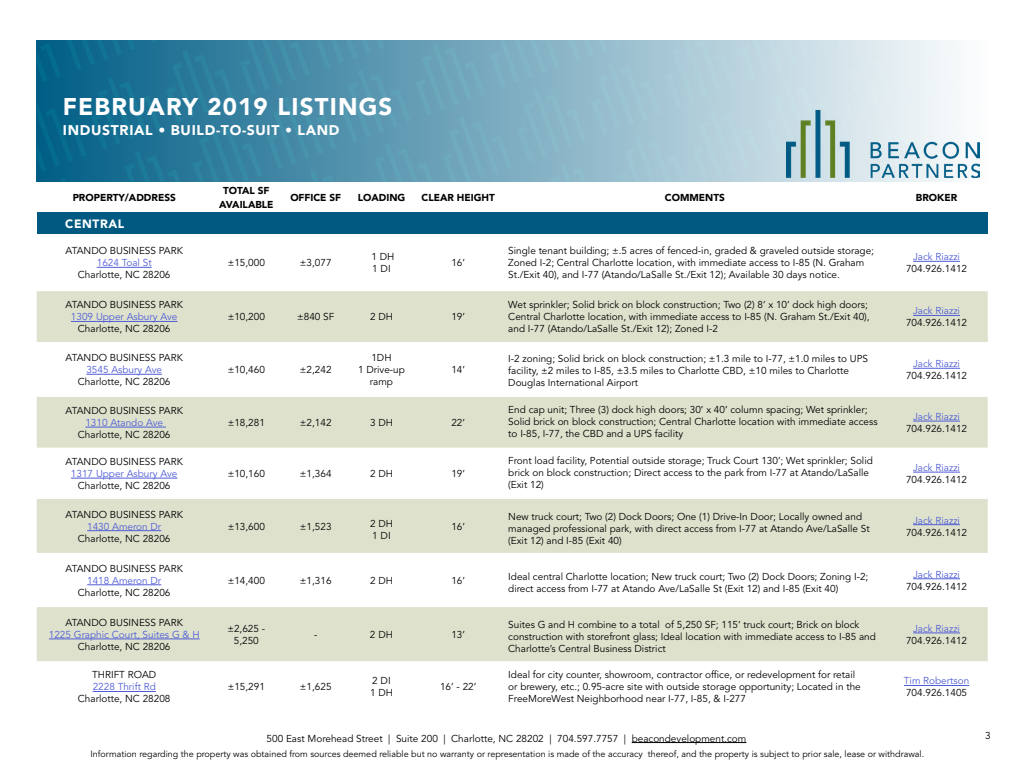
<style>
.page{position:relative;width:1024px;height:768px;background:#fff}
.page>*{position:absolute;margin:0;border:0;box-sizing:border-box;transform-origin:0 0}
.t1{font:900 24px "Avenir LT Std";letter-spacing:.05em;color:#fff}
.t2{font:900 14px "Avenir LT Std";letter-spacing:.05em;color:#fff}
.t3{font:900 12px "Avenir LT Std";letter-spacing:.05em;color:#fff}
.t4{font:10px/12px "Avenir LT Std";color:#000}
.t5{font:10px "Avenir LT Std";color:#4f5cd6}
.t6{font:900 10px/14px "Avenir LT Std";color:#000;text-align:center}
.t7{font:9px "Avenir LT Std";color:#000}
</style>
<div class="page">
<svg style="left:37px;top:40px;width:943px;height:142px;background:#73a7bc"></svg>
<hr style="left:632px;top:742px;width:114px;height:1px;background:#000">
<div style="left:37px;top:212px;width:951px;height:22px;background:#005981"></div>
<div style="left:37px;top:291px;width:951px;height:262px;background:#dee2cd"></div>
<svg style="left:37px;top:342px;width:951px;height:55px"></svg>
<svg style="left:37px;top:448px;width:951px;height:51px"></svg>
<div style="left:37px;top:607px;width:951px;height:54px;background:#dee2cd"></div>
<hr style="left:97px;top:267px;width:55px;height:1px;background:#4f5cd6">
<hr style="left:913px;top:261px;width:47px;height:1px;background:#4f5cd6">
<hr style="left:71px;top:321px;width:107px;height:1px;background:#4f5cd6">
<hr style="left:913px;top:315px;width:47px;height:1px;background:#4f5cd6">
<hr style="left:86px;top:374px;width:76px;height:1px;background:#4f5cd6">
<hr style="left:913px;top:368px;width:47px;height:1px;background:#4f5cd6">
<hr style="left:85px;top:427px;width:81px;height:1px;background:#4f5cd6">
<hr style="left:913px;top:421px;width:47px;height:1px;background:#4f5cd6">
<hr style="left:71px;top:478px;width:107px;height:1px;background:#4f5cd6">
<hr style="left:913px;top:472px;width:47px;height:1px;background:#4f5cd6">
<hr style="left:87px;top:530px;width:74px;height:1px;background:#4f5cd6">
<hr style="left:913px;top:524px;width:47px;height:1px;background:#4f5cd6">
<hr style="left:87px;top:585px;width:74px;height:1px;background:#4f5cd6">
<hr style="left:913px;top:579px;width:47px;height:1px;background:#4f5cd6">
<hr style="left:49px;top:639px;width:151px;height:1px;background:#4f5cd6">
<hr style="left:913px;top:633px;width:47px;height:1px;background:#4f5cd6">
<hr style="left:93px;top:691px;width:63px;height:1px;background:#4f5cd6">
<hr style="left:904px;top:685px;width:65px;height:1px;background:#4f5cd6">
<img style="left:786px;top:110px;width:193px;height:67px">
<h1 class="t1" style="left:63px;top:92px;width:331px">FEBRUARY 2019 LISTINGS</h1>
<h2 class="t2" style="left:63px;top:122px;width:278px">INDUSTRIAL • BUILD-TO-SUIT • LAND</h2>
<p class="t6" style="left:73px;top:190px;width:105px">PROPERTY/ADDRESS</p>
<p class="t6" style="left:219px;top:183px;width:56px">TOTAL SF<br>AVAILABLE</p>
<p class="t6" style="left:290px;top:190px;width:52px">OFFICE SF</p>
<p class="t6" style="left:358px;top:190px;width:49px">LOADING</p>
<p class="t6" style="left:422px;top:190px;width:75px">CLEAR HEIGHT</p>
<p class="t6" style="left:665px;top:190px;width:61px">COMMENTS</p>
<p class="t6" style="left:916px;top:190px;width:43px">BROKER</p>
<p class="t3" style="left:65px;top:217px;width:61px">CENTRAL</p>
<p class="t4" style="left:66px;top:245px;width:119px">ATANDO BUSINESS PARK</p>
<p class="t5" style="left:97px;top:257px;width:56px">1624 Toal St</p>
<p class="t4" style="left:78px;top:269px;width:94px">Charlotte, NC 28206</p>
<p class="t4" style="left:508px;top:245px;width:367px">Single tenant building; ±.5 acres of fenced-in, graded &amp; graveled outside storage;<br>Zoned I-2; Central Charlotte location, with immediate access to I-85 (N. Graham<br>St./Exit 40), and I-77 (Atando/LaSalle St./Exit 12); Available 30 days notice.</p>
<p class="t5" style="left:913px;top:251px;width:48px">Jack Riazzi</p>
<p class="t4" style="left:228px;top:257px;width:39px">±15,000</p>
<p class="t4" style="left:300px;top:257px;width:33px">±3,077</p>
<p class="t4" style="left:371px;top:251px;width:24px">1 DH<br>1 DI</p>
<p class="t4" style="left:451px;top:257px;width:15px">16’</p>
<p class="t4" style="left:906px;top:263px;width:63px">704.926.1412</p>
<p class="t4" style="left:66px;top:299px;width:119px">ATANDO BUSINESS PARK</p>
<p class="t5" style="left:71px;top:311px;width:108px">1309 Upper Asbury Ave</p>
<p class="t4" style="left:78px;top:323px;width:94px">Charlotte, NC 28206</p>
<p class="t4" style="left:228px;top:311px;width:39px">±10,200</p>
<p class="t4" style="left:297px;top:311px;width:39px">±840 SF</p>
<p class="t4" style="left:370px;top:311px;width:24px">2 DH</p>
<p class="t4" style="left:451px;top:311px;width:15px">19’</p>
<p class="t4" style="left:508px;top:299px;width:363px">Wet sprinkler; Solid brick on block construction; Two (2) 8’ x 10’ dock high doors;<br>Central Charlotte location, with immediate access to I-85 (N. Graham St./Exit 40), and I-77 (Atando/LaSalle St./Exit 12); Zoned I-2</p>
<p class="t5" style="left:913px;top:305px;width:48px">Jack Riazzi</p>
<p class="t4" style="left:906px;top:317px;width:63px">704.926.1412</p>
<p class="t4" style="left:66px;top:352px;width:119px">ATANDO BUSINESS PARK</p>
<p class="t5" style="left:86px;top:364px;width:77px">3545 Asbury Ave</p>
<p class="t4" style="left:78px;top:376px;width:94px">Charlotte, NC 28206</p>
<p class="t4" style="left:228px;top:364px;width:39px">±10,460</p>
<p class="t4" style="left:300px;top:364px;width:33px">±2,242</p>
<p class="t4" style="left:358px;top:352px;width:48px;text-align:center">1DH<br>1 Drive-up ramp</p>
<p class="t4" style="left:451px;top:364px;width:15px">14’</p>
<p class="t4" style="left:508px;top:353px;width:361px">I-2 zoning; Solid brick on block construction; ±1.3 mile to I-77, ±1.0 miles to UPS facility, ±2 miles to I-85, ±3.5 miles to Charlotte CBD, ±10 miles to Charlotte<br>Douglas International Airport</p>
<p class="t5" style="left:913px;top:358px;width:48px">Jack Riazzi</p>
<p class="t4" style="left:906px;top:370px;width:63px">704.926.1412</p>
<p class="t4" style="left:66px;top:405px;width:119px">ATANDO BUSINESS PARK</p>
<p class="t5" style="left:85px;top:417px;width:79px">1310 Atando Ave</p>
<p class="t4" style="left:78px;top:429px;width:94px">Charlotte, NC 28206</p>
<p class="t4" style="left:228px;top:417px;width:39px">±18,281</p>
<p class="t4" style="left:300px;top:417px;width:33px">±2,142</p>
<p class="t4" style="left:370px;top:417px;width:24px">3 DH</p>
<p class="t4" style="left:451px;top:417px;width:15px">22’</p>
<p class="t4" style="left:508px;top:404px;width:371px">End cap unit; Three (3) dock high doors; 30’ x 40’ column spacing; Wet sprinkler;<br>Solid brick on block construction; Central Charlotte location with immediate access to I-85, I-77, the CBD and a UPS facility</p>
<p class="t5" style="left:913px;top:411px;width:48px">Jack Riazzi</p>
<p class="t4" style="left:906px;top:423px;width:63px">704.926.1412</p>
<p class="t4" style="left:66px;top:456px;width:119px">ATANDO BUSINESS PARK</p>
<p class="t5" style="left:71px;top:468px;width:108px">1317 Upper Asbury Ave</p>
<p class="t4" style="left:78px;top:480px;width:94px">Charlotte, NC 28206</p>
<p class="t4" style="left:228px;top:468px;width:39px">±10,160</p>
<p class="t4" style="left:300px;top:468px;width:33px">±1,364</p>
<p class="t4" style="left:370px;top:468px;width:24px">2 DH</p>
<p class="t4" style="left:451px;top:468px;width:15px">19’</p>
<p class="t4" style="left:508px;top:455px;width:366px">Front load facility, Potential outside storage; Truck Court 130’; Wet sprinkler; Solid brick on block construction; Direct access to the park from I-77 at Atando/LaSalle (Exit 12)</p>
<p class="t5" style="left:913px;top:462px;width:48px">Jack Riazzi</p>
<p class="t4" style="left:906px;top:474px;width:63px">704.926.1412</p>
<p class="t4" style="left:66px;top:509px;width:119px">ATANDO BUSINESS PARK</p>
<p class="t5" style="left:87px;top:520px;width:76px">1430 Ameron Dr</p>
<p class="t4" style="left:78px;top:533px;width:94px">Charlotte, NC 28206</p>
<p class="t4" style="left:228px;top:521px;width:39px">±13,600</p>
<p class="t4" style="left:300px;top:521px;width:33px">±1,523</p>
<p class="t4" style="left:370px;top:518px;width:24px">2 DH<br>1 DI</p>
<p class="t4" style="left:451px;top:521px;width:15px">16’</p>
<p class="t4" style="left:508px;top:511px;width:363px">New truck court; Two (2) Dock Doors; One (1) Drive-In Door; Locally owned and managed professional park, with direct access from I-77 at Atando Ave/LaSalle St (Exit 12) and I-85 (Exit 40)</p>
<p class="t5" style="left:913px;top:514px;width:48px">Jack Riazzi</p>
<p class="t4" style="left:906px;top:527px;width:63px">704.926.1412</p>
<p class="t4" style="left:66px;top:563px;width:119px">ATANDO BUSINESS PARK</p>
<p class="t5" style="left:87px;top:575px;width:76px">1418 Ameron Dr</p>
<p class="t4" style="left:78px;top:587px;width:94px">Charlotte, NC 28206</p>
<p class="t4" style="left:228px;top:575px;width:39px">±14,400</p>
<p class="t4" style="left:300px;top:575px;width:33px">±1,316</p>
<p class="t4" style="left:370px;top:575px;width:24px">2 DH</p>
<p class="t4" style="left:451px;top:575px;width:15px">16’</p>
<p class="t4" style="left:508px;top:571px;width:362px">Ideal central Charlotte location; New truck court; Two (2) Dock Doors; Zoning I-2; direct access from I-77 at Atando Ave/LaSalle St (Exit 12) and I-85 (Exit 40)</p>
<p class="t5" style="left:913px;top:569px;width:48px">Jack Riazzi</p>
<p class="t4" style="left:906px;top:581px;width:63px">704.926.1412</p>
<p class="t4" style="left:66px;top:617px;width:119px">ATANDO BUSINESS PARK</p>
<p class="t5" style="left:49px;top:629px;width:152px">1225 Graphic Court, Suites G &amp; H</p>
<p class="t4" style="left:78px;top:641px;width:94px">Charlotte, NC 28206</p>
<p class="t4" style="left:227px;top:623px;width:39px;text-align:center">±2,625 -<br>5,250</p>
<p class="t4" style="left:314px;top:629px;width:5px">-</p>
<p class="t4" style="left:370px;top:629px;width:24px">2 DH</p>
<p class="t4" style="left:451px;top:629px;width:15px">13’</p>
<p class="t4" style="left:508px;top:619px;width:369px">Suites G and H combine to a total of 5,250 SF; 115’ truck court; Brick on block construction with storefront glass; Ideal location with immediate access to I-85 and<br>Charlotte’s Central Business District</p>
<p class="t5" style="left:913px;top:623px;width:48px">Jack Riazzi</p>
<p class="t4" style="left:906px;top:635px;width:63px">704.926.1412</p>
<p class="t4" style="left:92px;top:669px;width:66px">THRIFT ROAD</p>
<p class="t5" style="left:93px;top:681px;width:65px">2228 Thrift Rd</p>
<p class="t4" style="left:78px;top:693px;width:94px">Charlotte, NC 28208</p>
<p class="t4" style="left:228px;top:681px;width:39px">±15,291</p>
<p class="t4" style="left:300px;top:681px;width:33px">±1,625</p>
<p class="t4" style="left:370px;top:675px;width:24px">2 DI<br>1 DH</p>
<p class="t4" style="left:440px;top:681px;width:38px">16’ - 22’</p>
<p class="t4" style="left:508px;top:669px;width:354px">Ideal for city counter, showroom, contractor office, or redevelopment for retail or brewery, etc.; 0.95-acre site with outside storage opportunity; Located in the<br>FreeMoreWest Neighborhood near I-77, I-85, &amp; I-277</p>
<p class="t5" style="left:904px;top:675px;width:67px">Tim Robertson</p>
<p class="t4" style="left:906px;top:687px;width:63px">704.926.1405</p>
<p class="t4" style="left:267px;top:732px;width:481px">500 East Morehead Street | Suite 200 | Charlotte, NC 28202 | 704.597.7757 | beacondevelopment.com</p>
<p class="t4" style="left:985px;top:730px;width:7px">3</p>
<p class="t7" style="left:90px;top:749px;width:835px">Information regarding the property was obtained from sources deemed reliable but no warranty or representation is made of the accuracy thereof, and the property is subject to prior sale, lease or withdrawal.</p>
</div>
